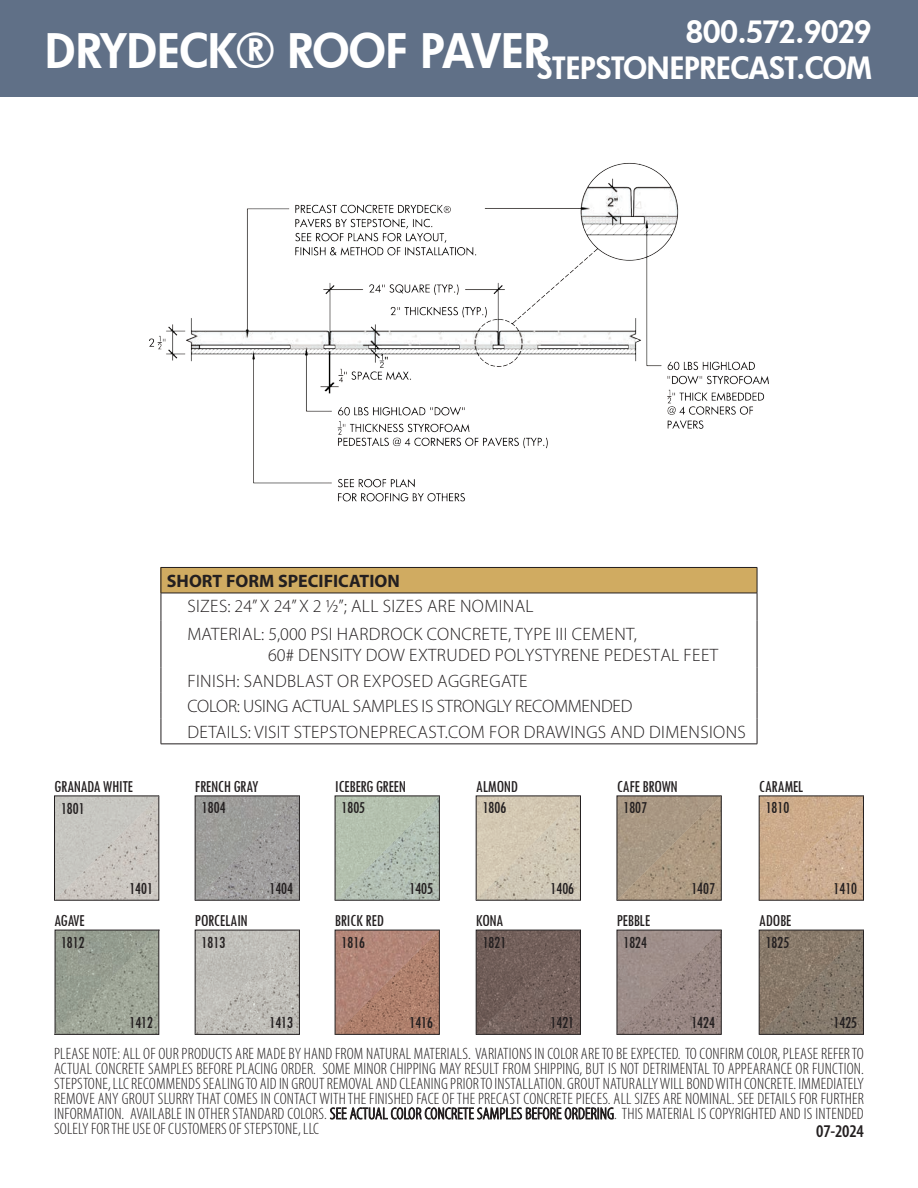
<style>
.page{position:relative;width:918px;height:1188px;background:#fff}
.page>*{position:absolute;margin:0;border:0;box-sizing:border-box;transform-origin:0 0}
.t1{font:800 46.5px "Futura";color:#fff}
.t2{font:800 30px/36px "Futura";letter-spacing:-.005em;color:#fff;text-align:right}
.t3{font:300 18px "Myriad Pro";letter-spacing:.02em;color:#231f20}
.t4{font:300 18px "Myriad Pro";letter-spacing:-.01em;color:#231f20}
.t5{font:700 18px "Myriad Pro";color:#231f20}
.t6{font:600 condensed 18px "Myriad Pro";letter-spacing:-.01em;color:#231f20}
.t7{font:condensed 17.4px "Tw Cen";letter-spacing:-.025em;color:#231f20}
.t8{font:300 condensed 16.5px/15px "Myriad Pro";letter-spacing:.01em;color:#231f20;text-align:justify}
</style>
<div class="page">
<div style="left:0;top:0;width:918px;height:97px;background:#607087"></div>
<div style="left:161px;top:567px;width:596px;height:26px;background:#d0ab61"></div>
<hr style="left:161px;top:567px;width:596px;height:1px;background:#231f20">
<svg style="left:161px;top:568px;width:1px;height:52px"></svg>
<svg style="left:757px;top:568px;width:1px;height:52px"></svg>
<hr style="left:161px;top:620px;width:1px;height:47px;background:#231f20">
<hr style="left:757px;top:620px;width:1px;height:47px;background:#231f20">
<svg style="left:161px;top:667px;width:1px;height:77px"></svg>
<svg style="left:757px;top:667px;width:1px;height:77px"></svg>
<hr style="left:161px;top:744px;width:596px;height:1px;background:#231f20">
<hr style="left:161px;top:593px;width:596px;height:1px;background:#231f20">
<img style="left:150px;top:163px;width:618px;height:339px">
<svg style="left:475px;top:795px;width:106px;height:106px;background:#cdc3b0"></svg>
<svg style="left:194px;top:795px;width:106px;height:106px;background:#9c9b99"></svg>
<svg style="left:616px;top:795px;width:106px;height:106px;background:#a79681"></svg>
<svg style="left:758px;top:795px;width:106px;height:106px;background:#c7a98c"></svg>
<svg style="left:334px;top:795px;width:106px;height:106px;background:#aebaac"></svg>
<svg style="left:475px;top:929px;width:106px;height:106px;background:#74625c"></svg>
<svg style="left:54px;top:929px;width:106px;height:106px;background:#969d90"></svg>
<svg style="left:616px;top:929px;width:106px;height:106px;background:#978784"></svg>
<svg style="left:194px;top:929px;width:106px;height:106px;background:#bbb9b4"></svg>
<svg style="left:758px;top:929px;width:106px;height:106px;background:#86796b"></svg>
<svg style="left:334px;top:929px;width:106px;height:106px;background:#ac8171"></svg>
<svg style="left:54px;top:795px;width:106px;height:106px;background:#bfbdb7"></svg>
<h2 class="t2" style="left:537px;top:13px;width:336px">800.572.9029<br>STEPSTONEPRECAST.COM</h2>
<p class="t1" style="left:46px;top:19px;width:506px">DRYDECK® ROOF PAVER</p>
<p class="t5" style="left:167px;top:569px;width:234px">SHORT FORM SPECIFICATION</p>
<p class="t3" style="left:187px;top:597px;width:348px">SIZES: 24” X 24” X 2 1/2”; ALL SIZES ARE NOMINAL</p>
<p class="t3" style="left:187px;top:624px;width:451px">MATERIAL: 5,000 PSI HARDROCK CONCRETE, TYPE III CEMENT,</p>
<p class="t3" style="left:268px;top:645px;width:451px">60# DENSITY DOW EXTRUDED POLYSTYRENE PEDESTAL FEET</p>
<p class="t3" style="left:187px;top:671px;width:342px">FINISH: SANDBLAST OR EXPOSED AGGREGATE</p>
<p class="t4" style="left:187px;top:696px;width:447px">COLOR: USING ACTUAL SAMPLES IS STRONGLY RECOMMENDED</p>
<p class="t3" style="left:187px;top:722px;width:560px">DETAILS: VISIT STEPSTONEPRECAST.COM FOR DRAWINGS AND DIMENSIONS</p>
<p class="t7" style="left:54px;top:776px;width:80px">GRANADA WHITE</p>
<p class="t7" style="left:195px;top:776px;width:65px">FRENCH GRAY</p>
<p class="t7" style="left:335px;top:776px;width:73px">ICEBERG GREEN</p>
<p class="t7" style="left:476px;top:776px;width:44px">ALMOND</p>
<p class="t7" style="left:617px;top:776px;width:63px">CAFE BROWN</p>
<p class="t7" style="left:759px;top:776px;width:46px">CARAMEL</p>
<p class="t7" style="left:765px;top:797px;width:26px">1810</p>
<p class="t7" style="left:202px;top:797px;width:26px">1804</p>
<p class="t7" style="left:341px;top:797px;width:26px">1805</p>
<p class="t7" style="left:482px;top:797px;width:26px">1806</p>
<p class="t7" style="left:623px;top:797px;width:26px">1807</p>
<p class="t7" style="left:61px;top:798px;width:26px">1801</p>
<p class="t7" style="left:129px;top:878px;width:26px">1401</p>
<p class="t7" style="left:269px;top:878px;width:26px">1404</p>
<p class="t7" style="left:409px;top:878px;width:26px">1405</p>
<p class="t7" style="left:550px;top:878px;width:26px">1406</p>
<p class="t7" style="left:691px;top:878px;width:26px">1407</p>
<p class="t7" style="left:54px;top:910px;width:32px">AGAVE</p>
<p class="t7" style="left:195px;top:910px;width:54px">PORCELAIN</p>
<p class="t7" style="left:335px;top:910px;width:51px">BRICK RED</p>
<p class="t7" style="left:476px;top:910px;width:29px">KONA</p>
<p class="t7" style="left:617px;top:910px;width:35px">PEBBLE</p>
<p class="t7" style="left:759px;top:910px;width:34px">ADOBE</p>
<p class="t7" style="left:61px;top:932px;width:26px">1812</p>
<p class="t7" style="left:623px;top:932px;width:26px">1824</p>
<p class="t7" style="left:765px;top:932px;width:26px">1825</p>
<p class="t7" style="left:201px;top:932px;width:26px">1813</p>
<p class="t7" style="left:341px;top:932px;width:26px">1816</p>
<p class="t7" style="left:482px;top:932px;width:26px">1821</p>
<p class="t7" style="left:129px;top:1012px;width:26px">1412</p>
<p class="t7" style="left:269px;top:1012px;width:26px">1413</p>
<p class="t7" style="left:409px;top:1012px;width:26px">1416</p>
<p class="t7" style="left:550px;top:1012px;width:26px">1421</p>
<p class="t7" style="left:691px;top:1012px;width:26px">1424</p>
<p class="t7" style="left:833px;top:878px;width:26px">1410</p>
<p class="t7" style="left:833px;top:1012px;width:26px">1425</p>
<p class="t8" style="left:54px;top:1046px;width:811px">PLEASE NOTE: ALL OF OUR PRODUCTS ARE MADE BY HAND FROM NATURAL MATERIALS. VARIATIONS IN COLOR ARE TO BE EXPECTED. TO CONFIRM COLOR, PLEASE REFER TO ACTUAL CONCRETE SAMPLES BEFORE PLACING ORDER. SOME MINOR CHIPPING MAY RESULT FROM SHIPPING, BUT IS NOT DETRIMENTAL TO APPEARANCE OR FUNCTION.<br>STEPSTONE, LLC RECOMMENDS SEALING TO AID IN GROUT REMOVAL AND CLEANING PRIOR TO INSTALLATION. GROUT NATURALLY WILL BOND WITH CONCRETE. IMMEDIATELY REMOVE ANY GROUT SLURRY THAT COMES IN CONTACT WITH THE FINISHED FACE OF THE PRECAST CONCRETE PIECES. ALL SIZES ARE NOMINAL. SEE DETAILS FOR FURTHER INFORMATION. AVAILABLE IN OTHER STANDARD COLORS. SEE ACTUAL COLOR CONCRETE SAMPLES BEFORE ORDERING. THIS MATERIAL IS COPYRIGHTED AND IS INTENDED SOLELY FOR THE USE OF CUSTOMERS OF STEPSTONE, LLC</p>
<p class="t6" style="left:816px;top:1121px;width:49px">07-2024</p>
</div>
